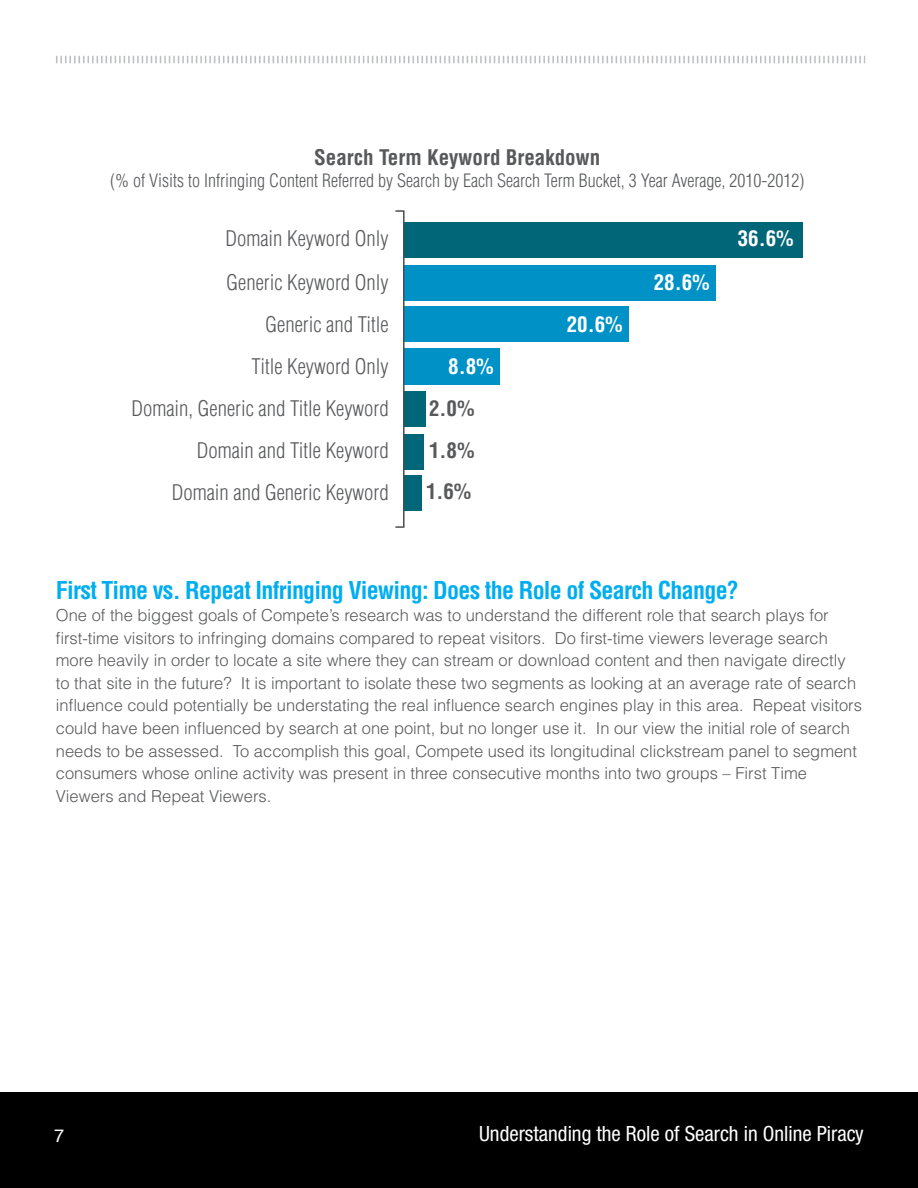
<style>
.page{position:relative;width:918px;height:1188px;background:#fff}
.page>*{position:absolute;margin:0;border:0;box-sizing:border-box;transform-origin:0 0}
.t1{font:700 condensed 24px "Helvetica LT Std";letter-spacing:-.03em;color:#00aeef}
.t2{font:300 condensed 21px/42.3px "Helvetica LT Std";color:#58595b;text-align:right}
.t3{font:condensed 21px "Helvetica Neue LT Std";color:#fff}
.t4{font:700 condensed 21px/41.2px "Helvetica LT Std";color:#58595b;text-align:justify}
.t5{font:700 condensed 21px "Helvetica LT Std";color:#fff}
.t6{font:300 condensed 18px "Helvetica LT Std";color:#58595b}
.t7{font:18px "Helvetica";color:#fff}
.t8{font:300 16.5px/22.5px "Helvetica LT Std";color:#58595b}
</style>
<div class="page">
<svg style="left:56px;top:56px;width:809px;height:7px"></svg>
<div style="left:0;top:1093px;width:918px;height:95px;background:#000"></div>
<div style="left:403px;top:476px;width:18px;height:35px;background:#006678"></div>
<div style="left:403px;top:434px;width:21px;height:35px;background:#006678"></div>
<div style="left:403px;top:391px;width:22px;height:35px;background:#006678"></div>
<div style="left:403px;top:348px;width:97px;height:37px;background:#0091c7"></div>
<div style="left:403px;top:307px;width:225px;height:35px;background:#0091c7"></div>
<div style="left:403px;top:265px;width:313px;height:35px;background:#0091c7"></div>
<div style="left:403px;top:222px;width:400px;height:35px;background:#006678"></div>
<hr style="left:403px;top:210px;width:2px;height:318px;background:#4d4d4d">
<svg style="left:395px;top:210px;width:8px;height:2px"></svg>
<svg style="left:395px;top:526px;width:8px;height:2px"></svg>
<p class="t4" style="left:314px;top:137px;width:288px">Search Term Keyword Breakdown</p>
<p class="t6" style="left:110px;top:170px;width:696px">(% of Visits to Infringing Content Referred by Search by Each Search Term Bucket, 3 Year Average, 2010-2012)</p>
<p class="t2" style="left:131px;top:217px;width:259px">Domain Keyword Only<br>Generic Keyword Only<br>Generic and Title<br>Title Keyword Only<br>Domain, Generic and Title Keyword<br>Domain and Title Keyword<br>Domain and Generic Keyword</p>
<p class="t5" style="left:738px;top:226px;width:57px">36.6%</p>
<p class="t5" style="left:654px;top:269px;width:57px">28.6%</p>
<p class="t5" style="left:567px;top:311px;width:57px">20.6%</p>
<p class="t5" style="left:448px;top:353px;width:47px">8.8%</p>
<p class="t4" style="left:426px;top:388px;width:50px">2.0% 1.8% 1.6%</p>
<h1 class="t1" style="left:56px;top:575px;width:685px">First Time vs. Repeat Infringing Viewing: Does the Role of Search Change?</h1>
<p class="t8" style="left:56px;top:604px;width:808px">One of the biggest goals of Compete’s research was to understand the different role that search plays for first-time visitors to infringing domains compared to repeat visitors. Do first-time viewers leverage search more heavily in order to locate a site where they can stream or download content and then navigate directly to that site in the future? It is important to isolate these two segments as looking at an average rate of search influence could potentially be understating the real influence search engines play in this area. Repeat visitors could have been influenced by search at one point, but no longer use it. In our view the initial role of search needs to be assessed. To accomplish this goal, Compete used its longitudinal clickstream panel to segment consumers whose online activity was present in three consecutive months into two groups – First Time Viewers and Repeat Viewers.</p>
<p class="t7" style="left:54px;top:1122px;width:12px">7</p>
<p class="t3" style="left:479px;top:1122px;width:386px">Understanding the Role of Search in Online Piracy</p>
</div>
